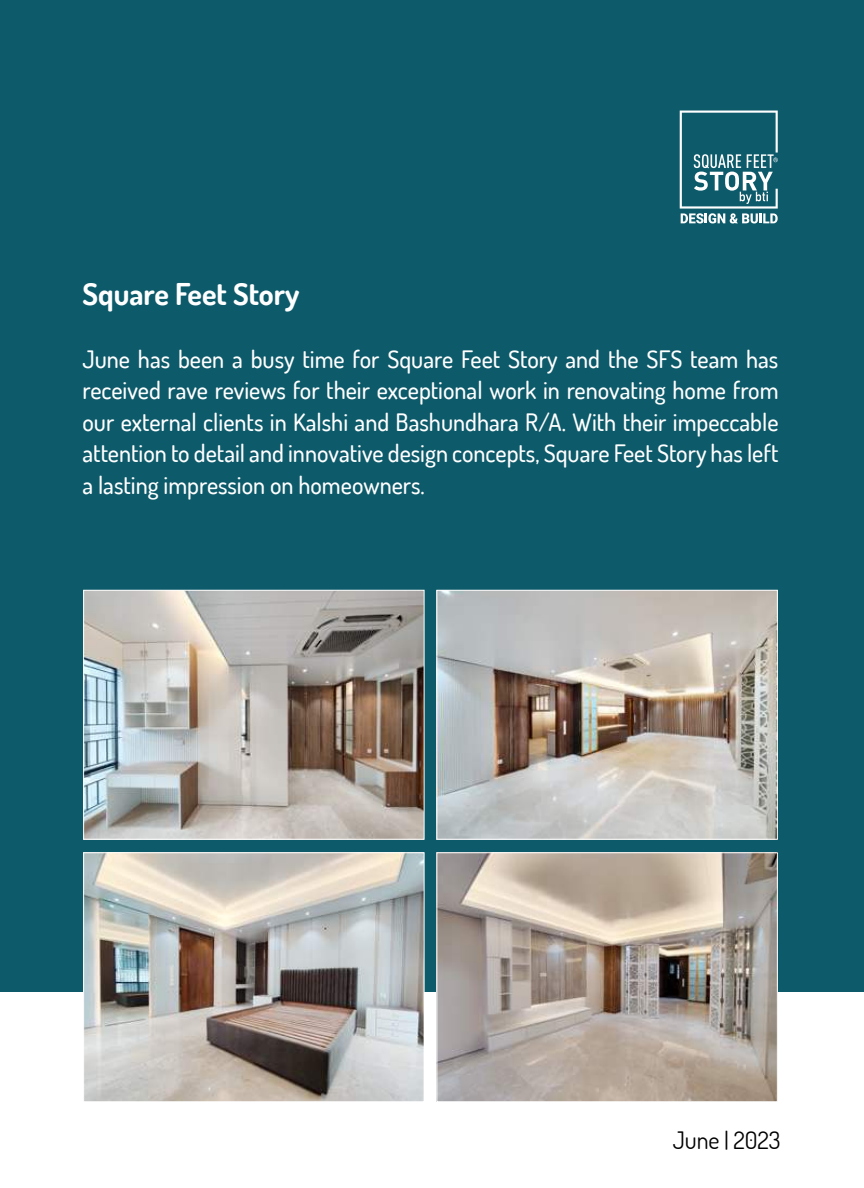
<style>
.page{position:relative;width:864px;height:1188px;background:#fff}
.page>*{position:absolute;margin:0;border:0;box-sizing:border-box;transform-origin:0 0}
.t1{font:700 30px "Dosis";color:#fff}
.t2{font:500 24px/31.5px "Dosis";color:#fff;text-align:justify}
.t3{font:24px "Dosis";letter-spacing:-.005em;color:#000}
</style>
<div class="page">
<div style="left:0;top:0;width:864px;height:991px;background:#0d5a6a"></div>
<svg style="left:680px;top:111px;width:98px;height:113px"></svg>
<img style="left:85px;top:592px;width:338px;height:246px">
<img style="left:436px;top:590px;width:340px;height:249px">
<img style="left:85px;top:854px;width:338px;height:246px">
<img style="left:436px;top:853px;width:340px;height:249px">
<div style="left:83px;top:590px;width:342px;height:250px;border:1px solid #fff"></div>
<div style="left:437px;top:590px;width:341px;height:250px;border:1px solid #fff"></div>
<div style="left:83px;top:852px;width:342px;height:250px;border:1px solid #fff"></div>
<div style="left:437px;top:852px;width:341px;height:250px;border:1px solid #fff"></div>
<p class="t1" style="left:82px;top:282px;width:219px">Square Feet Story</p>
<p class="t2" style="left:82px;top:345px;width:698px">June has been a busy time for Square Feet Story and the SFS team has received rave reviews for their exceptional work in renovating home from our external clients in Kalshi and Bashundhara R/A. With their impeccable attention to detail and innovative design concepts, Square Feet Story has left a lasting impression on homeowners.</p>
<p class="t3" style="left:673px;top:1126px;width:109px">June | 2023</p>
</div>
